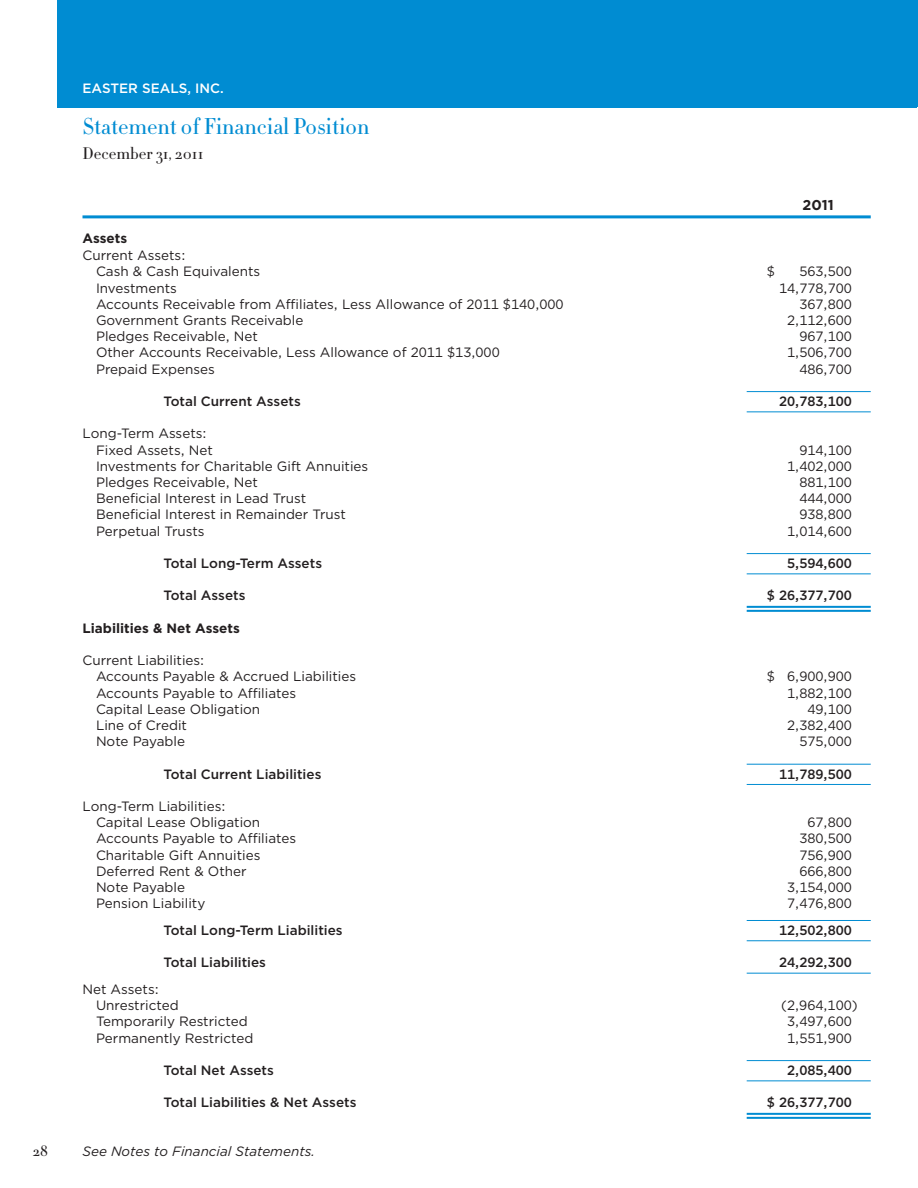
<style>
.page{position:relative;width:918px;height:1188px;background:#fff}
.page>*{position:absolute;margin:0;border:0;box-sizing:border-box;transform-origin:0 0}
.t1{font:300 22.5px "HTF Didot L06";color:#008cd2}
.t2{font:300 16.5px "HTF Didot L06";color:#231f20}
.t3{font:500 15px "HTF Didot M06";color:#231f20}
.t4{font:700 14.25px "Gotham";color:#231f20}
.t5{font:13.5px/16.2px "Gotham";color:#231f20}
.t6{font:500 13.5px "Gotham";color:#231f20}
.t7{font:italic 13.5px "Gotham";color:#231f20}
.t8{font:700 13.5px "Gotham";color:#231f20}
.t9{font:500 13.5px "Gotham";color:#fff}
</style>
<div class="page">
<hr style="left:916px;top:0;width:2px;height:107px;background:#008cd2">
<div style="left:57px;top:0;width:859px;height:108px;background:#008cd2"></div>
<hr style="left:82px;top:215px;width:789px;height:3px;background:#008cd2">
<hr style="left:747px;top:391px;width:124px;height:1px;background:#008cd2">
<hr style="left:747px;top:411px;width:124px;height:1px;background:#008cd2">
<hr style="left:747px;top:553px;width:124px;height:1px;background:#008cd2">
<hr style="left:747px;top:573px;width:124px;height:1px;background:#008cd2">
<hr style="left:747px;top:606px;width:124px;height:2px;background:#008cd2">
<hr style="left:747px;top:610px;width:124px;height:2px;background:#008cd2">
<hr style="left:747px;top:764px;width:124px;height:1px;background:#008cd2">
<hr style="left:747px;top:784px;width:124px;height:1px;background:#008cd2">
<hr style="left:747px;top:920px;width:124px;height:1px;background:#008cd2">
<hr style="left:747px;top:940px;width:124px;height:1px;background:#008cd2">
<hr style="left:747px;top:973px;width:124px;height:1px;background:#008cd2">
<hr style="left:747px;top:1060px;width:124px;height:1px;background:#008cd2">
<hr style="left:747px;top:1080px;width:124px;height:1px;background:#008cd2">
<hr style="left:747px;top:1113px;width:124px;height:2px;background:#008cd2">
<hr style="left:747px;top:1117px;width:124px;height:2px;background:#008cd2">
<p class="t3" style="left:33px;top:1142px;width:17px">28</p>
<p class="t9" style="left:82px;top:84px;width:143px">EASTER SEALS, INC.</p>
<h1 class="t1" style="left:82px;top:113px;width:288px">Statement of Financial Position</h1>
<p class="t2" style="left:82px;top:144px;width:122px">December 31, 2011</p>
<p class="t8" style="left:82px;top:233px;width:46px">Assets</p>
<p class="t5" style="left:96px;top:249px;width:166px;text-indent:-14px">Current Assets:<br>Cash &amp; Cash equivalents</p>
<p class="t4" style="left:803px;top:200px;width:33px">2011</p>
<p class="t5" style="left:767px;top:265px;width:10px">$</p>
<p class="t5" style="left:799px;top:265px;width:54px">563,500</p>
<p class="t5" style="left:96px;top:281px;width:82px">Investments</p>
<p class="t5" style="left:779px;top:281px;width:74px">14,778,700</p>
<p class="t5" style="left:96px;top:297px;width:469px">Accounts Receivable from Affiliates, less Allowance of 2011 $140,000</p>
<p class="t5" style="left:799px;top:297px;width:54px">367,800</p>
<p class="t5" style="left:96px;top:313px;width:209px">Government Grants Receivable</p>
<p class="t5" style="left:787px;top:313px;width:66px">2,112,600</p>
<p class="t5" style="left:96px;top:330px;width:163px">pledges Receivable, net</p>
<p class="t5" style="left:799px;top:330px;width:54px">967,100</p>
<p class="t5" style="left:96px;top:346px;width:405px">other Accounts Receivable, less Allowance of 2011 $13,000</p>
<p class="t5" style="left:787px;top:346px;width:66px">1,506,700</p>
<p class="t5" style="left:96px;top:362px;width:121px">prepaid expenses</p>
<p class="t5" style="left:799px;top:362px;width:54px">486,700</p>
<p class="t6" style="left:164px;top:397px;width:139px">Total Current Assets</p>
<p class="t6" style="left:779px;top:397px;width:74px">20,783,100</p>
<p class="t5" style="left:96px;top:427px;width:119px;text-indent:-14px">long-term Assets:<br>Fixed Assets, net</p>
<p class="t5" style="left:799px;top:443px;width:54px">914,100</p>
<p class="t5" style="left:96px;top:459px;width:274px">Investments for Charitable Gift Annuities</p>
<p class="t5" style="left:787px;top:459px;width:66px">1,402,000</p>
<p class="t5" style="left:96px;top:475px;width:163px">pledges Receivable, net</p>
<p class="t5" style="left:799px;top:475px;width:54px">881,100</p>
<p class="t5" style="left:96px;top:492px;width:212px">Beneficial Interest in lead trust</p>
<p class="t5" style="left:799px;top:492px;width:54px">444,000</p>
<p class="t5" style="left:96px;top:508px;width:251px">Beneficial Interest in Remainder trust</p>
<p class="t5" style="left:799px;top:508px;width:54px">938,800</p>
<p class="t5" style="left:96px;top:524px;width:110px">perpetual trusts</p>
<p class="t5" style="left:787px;top:524px;width:66px">1,014,600</p>
<p class="t6" style="left:164px;top:559px;width:160px">Total Long-Term Assets</p>
<p class="t6" style="left:787px;top:559px;width:66px">5,594,600</p>
<p class="t6" style="left:164px;top:591px;width:83px">Total Assets</p>
<p class="t6" style="left:767px;top:591px;width:87px">$ 26,377,700</p>
<p class="t8" style="left:82px;top:623px;width:159px">Liabilities &amp; Net Assets</p>
<p class="t5" style="left:96px;top:654px;width:262px;text-indent:-14px">Current liabilities:<br>Accounts payable &amp; Accrued liabilities</p>
<p class="t5" style="left:767px;top:670px;width:87px">$ 6,900,900</p>
<p class="t5" style="left:96px;top:686px;width:202px">Accounts payable to Affiliates</p>
<p class="t5" style="left:787px;top:686px;width:66px">1,882,100</p>
<p class="t5" style="left:96px;top:702px;width:166px">Capital lease obligation</p>
<p class="t5" style="left:807px;top:702px;width:46px">49,100</p>
<p class="t5" style="left:96px;top:718px;width:93px">line of Credit</p>
<p class="t5" style="left:787px;top:718px;width:66px">2,382,400</p>
<p class="t5" style="left:96px;top:735px;width:91px">note payable</p>
<p class="t5" style="left:799px;top:735px;width:54px">575,000</p>
<p class="t6" style="left:164px;top:769px;width:159px">Total Current Liabilities</p>
<p class="t6" style="left:779px;top:769px;width:74px">11,789,500</p>
<p class="t5" style="left:96px;top:799px;width:166px;text-indent:-14px">long-term liabilities:<br>Capital lease obligation</p>
<p class="t5" style="left:807px;top:816px;width:46px">67,800</p>
<p class="t5" style="left:96px;top:832px;width:202px">Accounts payable to Affiliates</p>
<p class="t5" style="left:799px;top:832px;width:54px">380,500</p>
<p class="t5" style="left:96px;top:848px;width:166px">Charitable Gift Annuities</p>
<p class="t5" style="left:799px;top:848px;width:54px">756,900</p>
<p class="t5" style="left:96px;top:864px;width:152px">Deferred Rent &amp; other</p>
<p class="t5" style="left:799px;top:864px;width:54px">666,800</p>
<p class="t5" style="left:96px;top:880px;width:91px">note payable</p>
<p class="t5" style="left:787px;top:880px;width:66px">3,154,000</p>
<p class="t5" style="left:96px;top:897px;width:111px">pension liability</p>
<p class="t5" style="left:787px;top:897px;width:66px">7,476,800</p>
<p class="t6" style="left:164px;top:925px;width:181px">Total Long-Term Liabilities</p>
<p class="t6" style="left:779px;top:925px;width:74px">12,502,800</p>
<p class="t6" style="left:164px;top:958px;width:104px">Total Liabilities</p>
<p class="t6" style="left:779px;top:958px;width:74px">24,292,300</p>
<p class="t5" style="left:96px;top:982px;width:84px;text-indent:-14px">net Assets: unrestricted</p>
<p class="t5" style="left:781px;top:999px;width:78px">(2,964,100)</p>
<p class="t5" style="left:96px;top:1015px;width:153px">temporarily Restricted</p>
<p class="t5" style="left:787px;top:1015px;width:66px">3,497,600</p>
<p class="t5" style="left:96px;top:1031px;width:159px">permanently Restricted</p>
<p class="t5" style="left:787px;top:1031px;width:66px">1,551,900</p>
<p class="t6" style="left:164px;top:1066px;width:112px">Total Net Assets</p>
<p class="t6" style="left:787px;top:1066px;width:66px">2,085,400</p>
<p class="t6" style="left:164px;top:1098px;width:195px">Total Liabilities &amp; Net Assets</p>
<p class="t6" style="left:767px;top:1098px;width:87px">$ 26,377,700</p>
<p class="t7" style="left:82px;top:1146px;width:234px">See Notes to Financial Statements.</p>
</div>
